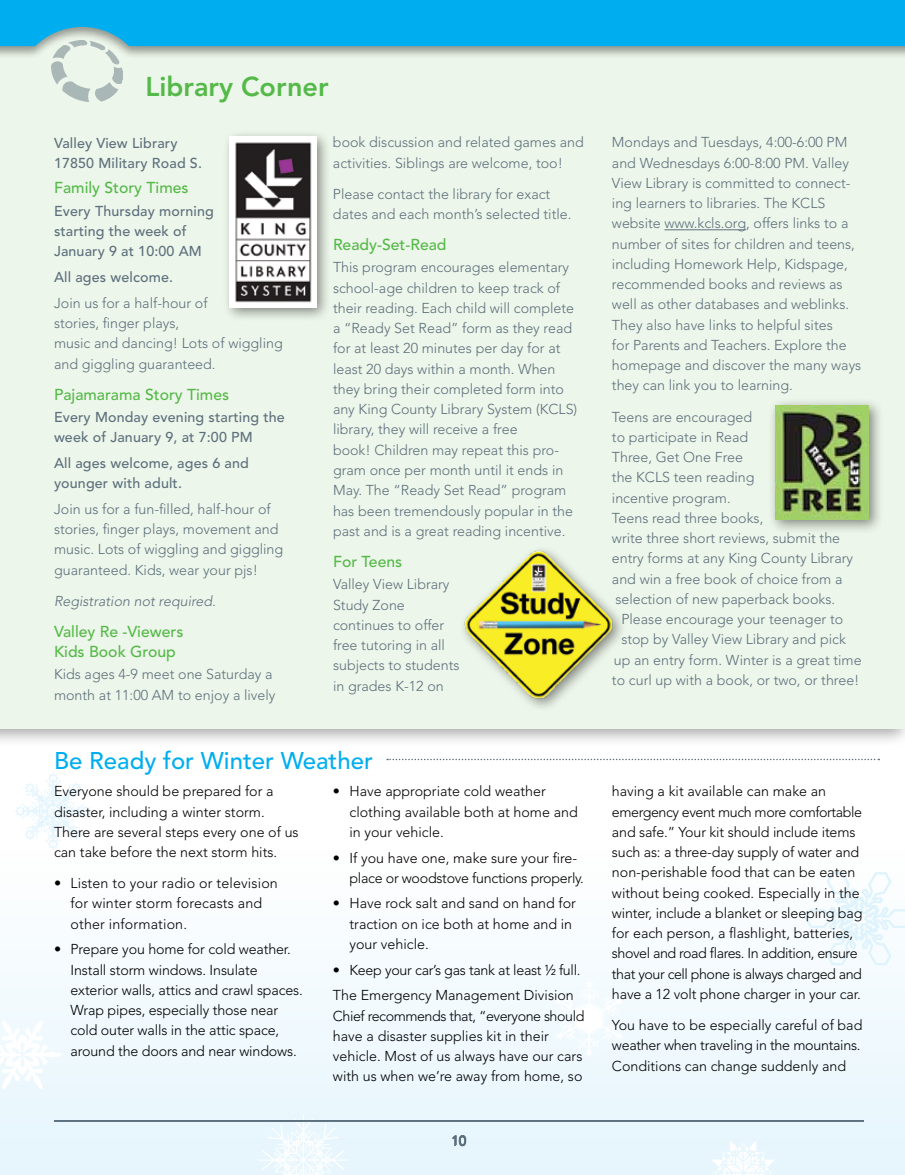
<style>
.page{position:relative;width:905px;height:1175px;background:#fff}
.page>*{position:absolute;margin:0;border:0;box-sizing:border-box;transform-origin:0 0}
.t1{font:800 27px "Avenir";color:#54b948}
.t2{font:500 24px "Avenir";color:#00aeef}
.t3{font:500 15.75px/20.2px "Avenir";color:#54b948}
.t4{font:300 14.25px/20.2px "Avenir";color:#5c6f7c}
.t5{font:300 14.25px/20.2px "Avenir";color:#000}
.t6{font:500 14.25px/20.2px "Avenir";letter-spacing:.01em;color:#5c6f7c}
.t7{font:300 14.25px/20.2px "Avenir";letter-spacing:-.02em;color:#000}
.t8{font:italic 300 14.25px "Avenir";color:#5c6f7c}
.t9{font:13.5px "Avenir";color:#5c6f7c}
</style>
<div class="page">
<div style="left:0;top:832px;width:904px;height:342px;background:#f3fafe"></div>
<img style="left:892px;top:832px;width:12px;height:14px">
<img style="left:250px;top:1119px;width:111px;height:55px">
<img style="left:556px;top:981px;width:65px;height:74px">
<img style="left:0;top:773px;width:111px;height:84px">
<img style="left:805px;top:872px;width:99px;height:93px">
<img style="left:688px;top:1121px;width:91px;height:53px">
<img style="left:0;top:1021px;width:61px;height:67px">
<div style="left:0;top:8px;width:904px;height:739px;background:#000;opacity:.35"></div>
<div style="left:0;top:18px;width:904px;height:710px;background:#edf6ea"></div>
<hr style="left:664px;top:229px;width:82px;height:1px;background:#5c6f7c">
<div style="left:222px;top:129px;width:109px;height:193px;background:#000;opacity:.45"></div>
<img style="left:230px;top:137px;width:86px;height:170px">
<div style="left:768px;top:398px;width:115px;height:136px;background:#000;opacity:.45"></div>
<img style="left:775px;top:405px;width:93px;height:114px">
<img style="left:463px;top:549px;width:154px;height:154px">
<svg style="left:387px;top:758px;width:492px;height:2px"></svg>
<img style="left:51px;top:60px;width:71px;height:41px">
<div style="left:0;top:0;width:904px;height:60px;background:#000;opacity:.39"></div>
<div style="left:0;top:0;width:904px;height:46px;background:#00aeef"></div>
<hr style="left:54px;top:1120px;width:809px;height:1px;background:#5c6f7c">
<h1 class="t1" style="left:145px;top:71px;width:185px">Library Corner</h1>
<p class="t6" style="left:54px;top:133px;width:149px">Valley View Library<br>17850 Military Road S.</p>
<p class="t3" style="left:54px;top:178px;width:136px">Family Story Times</p>
<p class="t6" style="left:54px;top:201px;width:161px">Every Thursday morning starting the week of<br>January 9 at 10:00 AM</p>
<p class="t6" style="left:54px;top:267px;width:120px">All ages welcome.</p>
<p class="t4" style="left:54px;top:293px;width:230px">Join us for a half-hour of<br>stories, finger plays,<br>music and dancing! Lots of wiggling and giggling guaranteed.</p>
<p class="t3" style="left:54px;top:384px;width:177px">Pajamarama Story Times</p>
<p class="t6" style="left:54px;top:407px;width:232px">Every Monday evening starting the week of January 9, at 7:00 PM</p>
<p class="t6" style="left:54px;top:453px;width:196px">All ages welcome, ages 6 and younger with adult.</p>
<p class="t4" style="left:54px;top:499px;width:231px">Join us for a fun-filled, half-hour of stories, finger plays, movement and music. Lots of wiggling and giggling guaranteed. Kids, wear your pjs!</p>
<p class="t8" style="left:54px;top:592px;width:163px">Registration not required.</p>
<p class="t3" style="left:54px;top:621px;width:131px">Valley Re -Viewers<br>Kids Book Group</p>
<p class="t4" style="left:54px;top:664px;width:223px">Kids ages 4-9 meet one Saturday a month at 11:00 AM to enjoy a lively</p>
<p class="t4" style="left:333px;top:132px;width:252px">book discussion and related games and activities. Siblings are welcome, too!</p>
<p class="t4" style="left:333px;top:184px;width:238px">Please contact the library for exact dates and each month’s selected title.</p>
<p class="t3" style="left:333px;top:235px;width:115px">Ready-Set-Read</p>
<p class="t4" style="left:333px;top:257px;width:246px">This program encourages elementary school-age children to keep track of their reading. Each child will complete a “Ready Set Read” form as they read for at least 20 minutes per day for at least 20 days within a month. When they bring their completed form into any King County Library System (KCLS) library, they will receive a free<br>book! Children may repeat this pro&shy;gram once per month until it ends in May. The “Ready Set Read” program has been tremendously popular in the past and is a great reading incentive.</p>
<p class="t3" style="left:333px;top:551px;width:71px">For Teens</p>
<p class="t4" style="left:333px;top:574px;width:128px">Valley View Library<br>Study Zone continues to offer free tutoring in all subjects to students in grades K-12 on</p>
<h2 class="t2" style="left:54px;top:746px;width:320px">Be Ready for Winter Weather</h2>
<p class="t5" style="left:54px;top:781px;width:246px">Everyone should be prepared for a disaster, including a winter storm.<br>There are several steps every one of us can take before the next storm hits.</p>
<p class="t5" style="left:71px;top:873px;width:209px;text-indent:-17px">• Listen to your radio or television for winter storm forecasts and other information.</p>
<p class="t5" style="left:71px;top:939px;width:231px;text-indent:-17px">• Prepare you home for cold weather.<br>Install storm windows. Insulate exterior walls, attics and crawl spaces.<br>Wrap pipes, especially those near cold outer walls in the attic space, around the doors and near windows.</p>
<p class="t5" style="left:349px;top:781px;width:230px;text-indent:-17px">• Have appropriate cold weather clothing available both at home and in your vehicle.</p>
<p class="t7" style="left:349px;top:847px;width:234px;text-indent:-17px">• If you have one, make sure your fire&shy;place or woodstove functions properly.</p>
<p class="t5" style="left:349px;top:893px;width:228px;text-indent:-17px">• Have rock salt and sand on hand for traction on ice both at home and in your vehicle.</p>
<p class="t5" style="left:333px;top:957px;width:249px;line-height:25.7px">• Keep your car’s gas tank at least ½ full.<br>The Emergency Management Division</p>
<p class="t5" style="left:333px;top:1005px;width:253px">Chief recommends that, “everyone should have a disaster supplies kit in their vehicle. Most of us always have our cars with us when we’re away from home, so</p>
<p class="t9" style="left:451px;top:1133px;width:17px">10</p>
<p class="t4" style="left:612px;top:132px;width:251px">Mondays and Tuesdays, 4:00-6:00 PM and Wednesdays 6:00-8:00 PM. Valley View Library is committed to connect&shy;ing learners to libraries. The KCLS website www. kcls. org, offers links to a number of sites for children and teens, including Homework Help, Kidspage, recommended books and reviews as well as other databases and weblinks.<br>They also have links to helpful sites<br>for Parents and Teachers. Explore the homepage and discover the many ways they can link you to learning.</p>
<p class="t4" style="left:612px;top:406px;width:243px">Teens are encouraged<br>to participate in Read<br>Three, Get One Free<br>the KCLS teen reading<br>incentive program.<br>Teens read three books,<br>write three short reviews, submit the entry forms at any King County Library and win a free book of choice from a selection of new paperback books.</p>
<p class="t4" style="left:621px;top:609px;width:223px">Please encourage your teenager to</p>
<p class="t4" style="left:621px;top:629px;width:226px">stop by Valley View Library and pick</p>
<p class="t4" style="left:614px;top:649px;width:249px">up an entry form. Winter is a great time</p>
<p class="t4" style="left:612px;top:670px;width:249px">to curl up with a book, or two, or three!</p>
<p class="t5" style="left:612px;top:781px;width:252px">having a kit available can make an emergency event much more comfortable and safe. ” Your kit should include items such as: a three-day supply of water and non-perishable food that can be eaten without being cooked. Especially in the winter, include a blanket or sleeping bag for each person, a flashlight, batteries, shovel and road flares. In addition, ensure that your cell phone is always charged and have a 12 volt phone charger in your car.</p>
<p class="t5" style="left:612px;top:1015px;width:252px">You have to be especially careful of bad weather when traveling in the mountains.<br>Conditions can change suddenly and</p>
</div>
